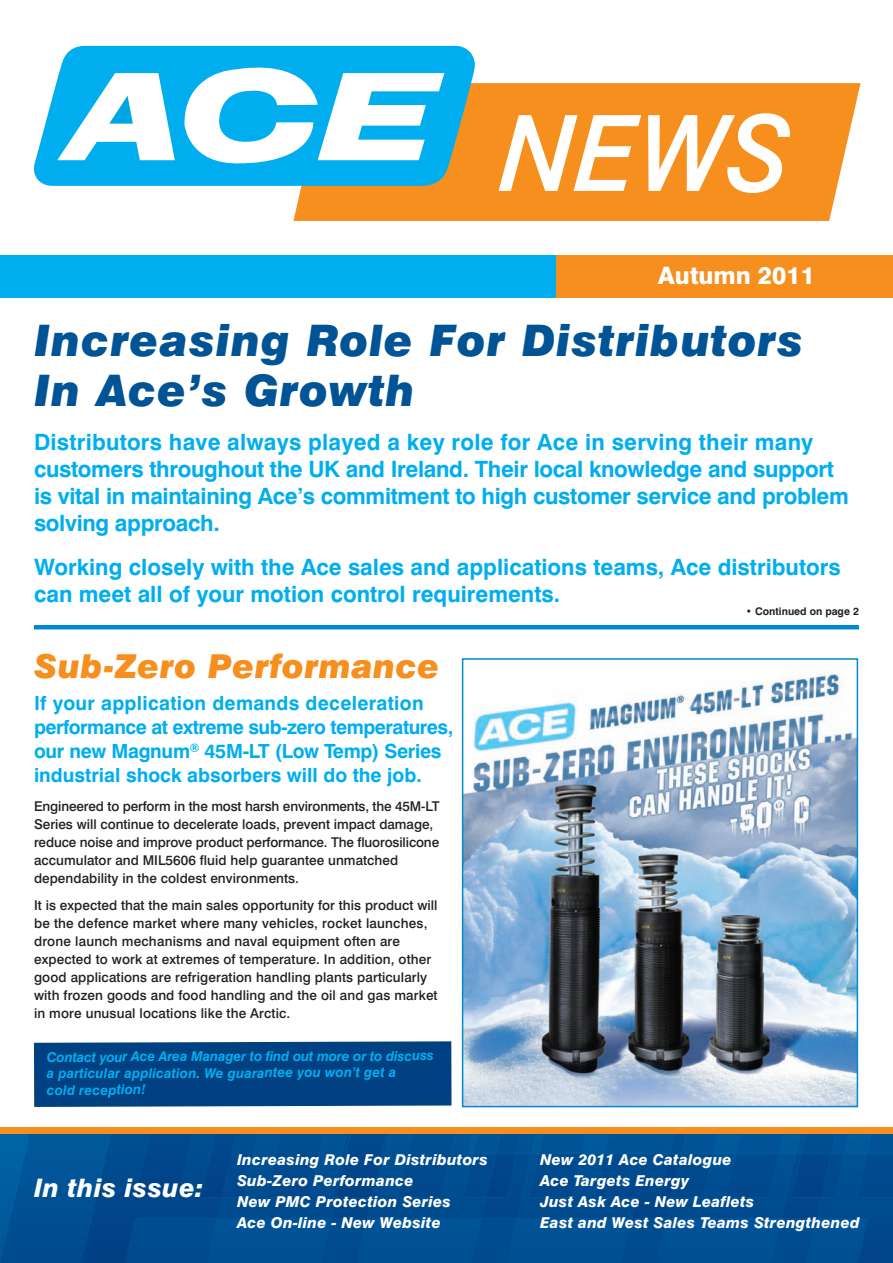
<style>
.page{position:relative;width:893px;height:1263px;background:#fff}
.page>*{position:absolute;margin:0;border:0;box-sizing:border-box;transform-origin:0 0}
.t1{font:italic 500 105.3px "Swiss 721 BT";color:#fff}
.t2{font:italic 900 43.5px/49.5px "Swiss 721 BT";letter-spacing:.025em;color:#005495}
.t3{font:italic 900 33px "Swiss 721 BT";letter-spacing:.015em;color:#f68f1e}
.t4{font:italic 800 25.5px "Swiss 721 BT";letter-spacing:.015em;color:#fff}
.t5{font:800 24px "Swiss 721 BT";color:#fff}
.t6{font:700 22.5px/27px "Swiss 721 BT";color:#00aeef}
.t7{font:700 19.5px/24px "Swiss 721 BT";color:#00aeef}
.t8{font:italic 800 15px/21px "Swiss 721 BT";letter-spacing:.015em;color:#fff}
.t9{font:500 13.5px/18px "Swiss 721 BT";letter-spacing:.005em;color:#231f20}
.t10{font:italic 700 13.5px/16.8px "Swiss 721 BT";letter-spacing:.005em;color:#00aeef}
.t11{font:700 10.5px "Swiss 721 BT";color:#231f20}
</style>
<div class="page">
<svg style="left:0;top:1133px;width:893px;height:130px;background:#024d90"></svg>
<div style="left:0;top:1127px;width:893px;height:6px;background:#f68f1e"></div>
<div style="left:0;top:255px;width:893px;height:43px;background:#00aeef"></div>
<div style="left:293px;top:83px;width:567px;height:138px;background:#f68f1e"></div>
<svg style="left:34px;top:46px;width:442px;height:140px;background:#2fb3dd"></svg>
<svg style="left:57px;top:73px;width:118px;height:87px"></svg>
<svg style="left:183px;top:54px;width:261px;height:112px"></svg>
<div style="left:556px;top:255px;width:337px;height:43px;background:#f68f1e"></div>
<hr style="left:34px;top:625px;width:825px;height:4px;background:#0089cf">
<img style="left:465px;top:670px;width:390px;height:434px">
<div style="left:462px;top:658px;width:396px;height:449px;border:2px solid #0089cf"></div>
<div style="left:34px;top:1041px;width:417px;height:66px;background:#014081"></div>
<h1 class="t1" style="left:498px;top:115px;width:298px">NEWS</h1>
<h3 class="t5" style="left:658px;top:267px;width:158px">Autumn 2011</h3>
<h2 class="t2" style="left:34px;top:320px;width:771px">Increasing Role For Distributors<br>In Ace’s Growth</h2>
<p class="t6" style="left:34px;top:430px;width:816px">Distributors have always played a key role for Ace in serving their many customers throughout the UK and Ireland. Their local knowledge and support is vital in maintaining Ace’s commitment to high customer service and problem solving approach.</p>
<h3 class="t6" style="left:34px;top:556px;width:808px">Working closely with the Ace sales and applications teams, Ace distributors can meet all of your motion control requirements.</h3>
<p class="t11" style="left:746px;top:608px;width:115px">• Continued on page 2</p>
<h3 class="t3" style="left:34px;top:654px;width:407px">Sub-Zero Performance</h3>
<h3 class="t7" style="left:34px;top:693px;width:421px">If your application demands deceleration performance at extreme sub-zero temperatures, our new Magnum<sup>®</sup> 45M-LT (Low Temp) Series industrial shock absorbers will do the job.</h3>
<p class="t9" style="left:34px;top:799px;width:407px">Engineered to perform in the most harsh environments, the 45M-LT Series will continue to decelerate loads, prevent impact damage, reduce noise and improve product performance. The fluorosilicone accumulator and MIL5606 fluid help guarantee unmatched dependability in the coldest environments.</p>
<p class="t9" style="left:34px;top:897px;width:405px">It is expected that the main sales opportunity for this product will be the defence market where many vehicles, rocket launches, drone launch mechanisms and naval equipment often are expected to work at extremes of temperature. In addition, other good applications are refrigeration handling plants particularly with frozen goods and food handling and the oil and gas market in more unusual locations like the Arctic.</p>
<p class="t10" style="left:47px;top:1049px;width:388px">Contact your Ace Area Manager to find out more or to discuss a particular application. We guarantee you won’t get a<br>cold reception!</p>
<h3 class="t4" style="left:34px;top:1179px;width:171px">In this issue:</h3>
<p class="t8" style="left:237px;top:1151px;width:252px">Increasing Role For Distributors<br>Sub-Zero Performance<br>New PMC Protection Series<br>Ace On-line - New Website</p>
<p class="t8" style="left:540px;top:1151px;width:321px">New 2011 Ace Catalogue<br>Ace Targets Energy<br>Just Ask Ace - New Leaflets<br>East and West Sales Teams Strengthened</p>
</div>
